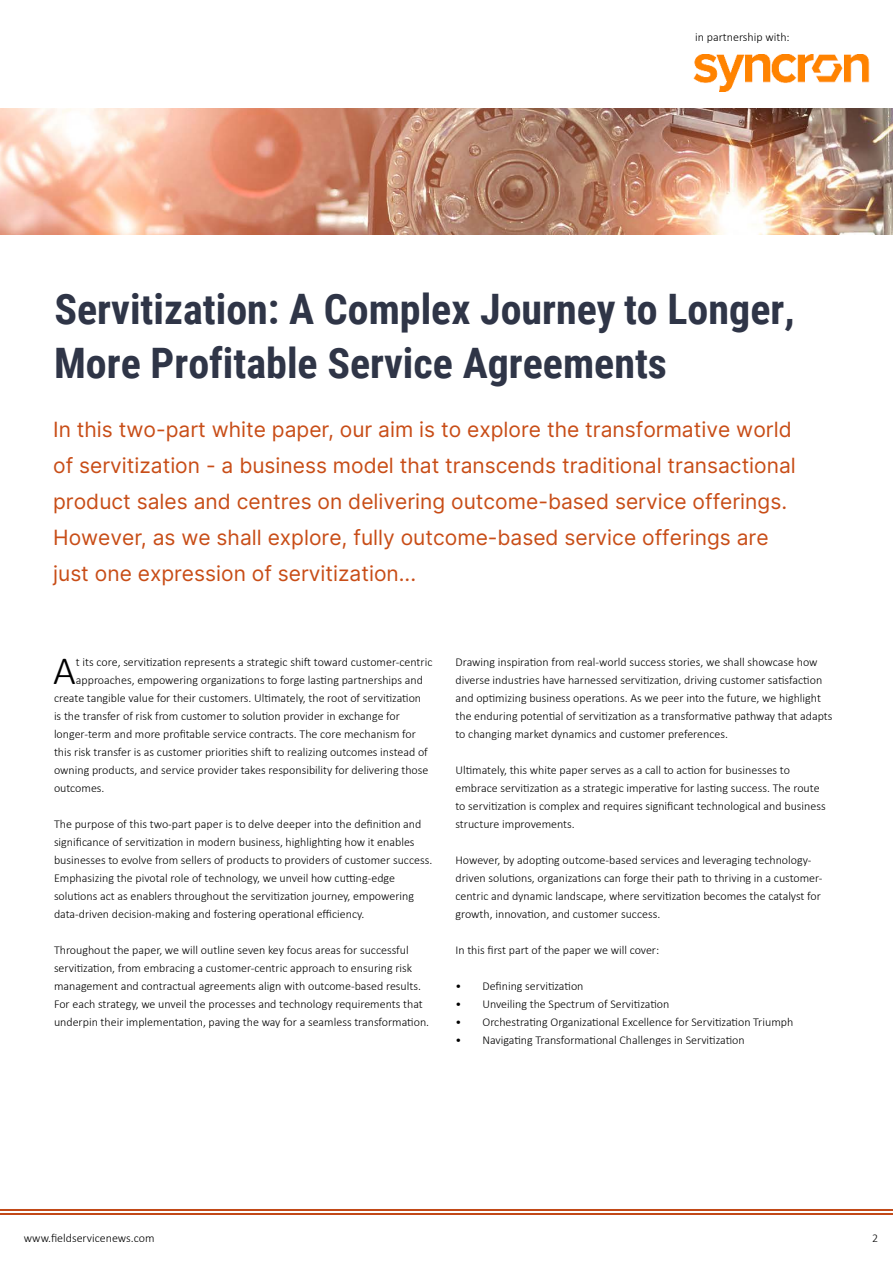
<style>
.page{position:relative;width:893px;height:1263px;background:#fff}
.page>*{position:absolute;margin:0;border:0;box-sizing:border-box;transform-origin:0 0}
.t1{font:700 42px/54px "Roboto Condensed";color:#2f3547}
.t2{font:300 40.35px "Calibri";color:#000}
.t3{font:21px/36px "Inter";color:#c84d17}
.t4{font:300 12px/18px "Calibri";color:#000}
</style>
<div class="page">
<hr style="left:0;top:1209px;width:893px;height:2px;background:#c24918">
<hr style="left:0;top:1213px;width:893px;height:2px;background:#c24918">
<img style="left:693px;top:54px;width:177px;height:37px">
<img style="left:0;top:108px;width:893px;height:126px">
<p class="t4" style="left:695px;top:29px;width:96px">in partnership with:</p>
<h1 class="t1" style="left:54px;top:286px;width:742px">Servitization: A Complex Journey to Longer,<br>More Profitable Service Agreements</h1>
<p class="t3" style="left:53px;top:411px;width:744px">In this two-part white paper, our aim is to explore the transformative world of servitization - a business model that transcends traditional transactional product sales and centres on delivering outcome-based service offerings.<br>However, as we shall explore, fully outcome-based service offerings are just one expression of servitization...</p>
<h2 class="t2" style="left:53px;top:646px;width:24px">A</h2>
<p class="t4" style="left:76px;top:653px;width:358px">t its core, servitization represents a strategic shift toward customer-centric</p>
<p class="t4" style="left:76px;top:671px;width:348px">approaches, empowering organizations to forge lasting partnerships and</p>
<p class="t4" style="left:54px;top:689px;width:369px">create tangible value for their customers. Ultimately, the root of servitization</p>
<p class="t4" style="left:54px;top:707px;width:347px">is the transfer of risk from customer to solution provider in exchange for</p>
<p class="t4" style="left:54px;top:725px;width:363px">longer-term and more profitable service contracts. The core mechanism for</p>
<p class="t4" style="left:54px;top:743px;width:375px">this risk transfer is as customer priorities shift to realizing outcomes instead of</p>
<p class="t4" style="left:54px;top:761px;width:376px">owning products, and service provider takes responsibility for delivering those</p>
<p class="t4" style="left:54px;top:779px;width:52px">outcomes.</p>
<p class="t4" style="left:54px;top:815px;width:380px">The purpose of this two-part paper is to delve deeper into the definition and significance of servitization in modern business, highlighting how it enables businesses to evolve from sellers of products to providers of customer success.<br>Emphasizing the pivotal role of technology, we unveil how cutting-edge solutions act as enablers throughout the servitization journey, empowering data-driven decision-making and fostering operational efficiency.</p>
<p class="t4" style="left:54px;top:941px;width:377px">Throughout the paper, we will outline seven key focus areas for successful servitization, from embracing a customer-centric approach to ensuring risk management and contractual agreements align with outcome-based results.<br>For each strategy, we unveil the processes and technology requirements that underpin their implementation, paving the way for a seamless transformation.</p>
<p class="t4" style="left:455px;top:653px;width:379px">Drawing inspiration from real-world success stories, we shall showcase how diverse industries have harnessed servitization, driving customer satisfaction and optimizing business operations. As we peer into the future, we highlight the enduring potential of servitization as a transformative pathway that adapts to changing market dynamics and customer preferences.</p>
<p class="t4" style="left:455px;top:761px;width:372px">Ultimately, this white paper serves as a call to action for businesses to embrace servitization as a strategic imperative for lasting success. The route to servitization is complex and requires significant technological and business structure improvements.</p>
<p class="t4" style="left:455px;top:851px;width:369px">However, by adopting outcome-based services and leveraging technology&shy;driven solutions, organizations can forge their path to thriving in a customer&shy;centric and dynamic landscape, where servitization becomes the catalyst for growth, innovation, and customer success.</p>
<p class="t4" style="left:455px;top:941px;width:205px">In this first part of the paper we will cover:</p>
<p class="t4" style="left:455px;top:977px;width:130px">• Defining servitization</p>
<p class="t4" style="left:455px;top:995px;width:215px">• Unveiling the Spectrum of Servitization</p>
<p class="t4" style="left:455px;top:1013px;width:339px">• Orchestrating Organizational Excellence for Servitization Triumph</p>
<p class="t4" style="left:455px;top:1031px;width:291px">• Navigating Transformational Challenges in Servitization</p>
<p class="t4" style="left:24px;top:1229px;width:132px">www.fieldservicenews.com</p>
<p class="t4" style="left:872px;top:1229px;width:8px">2</p>
</div>
